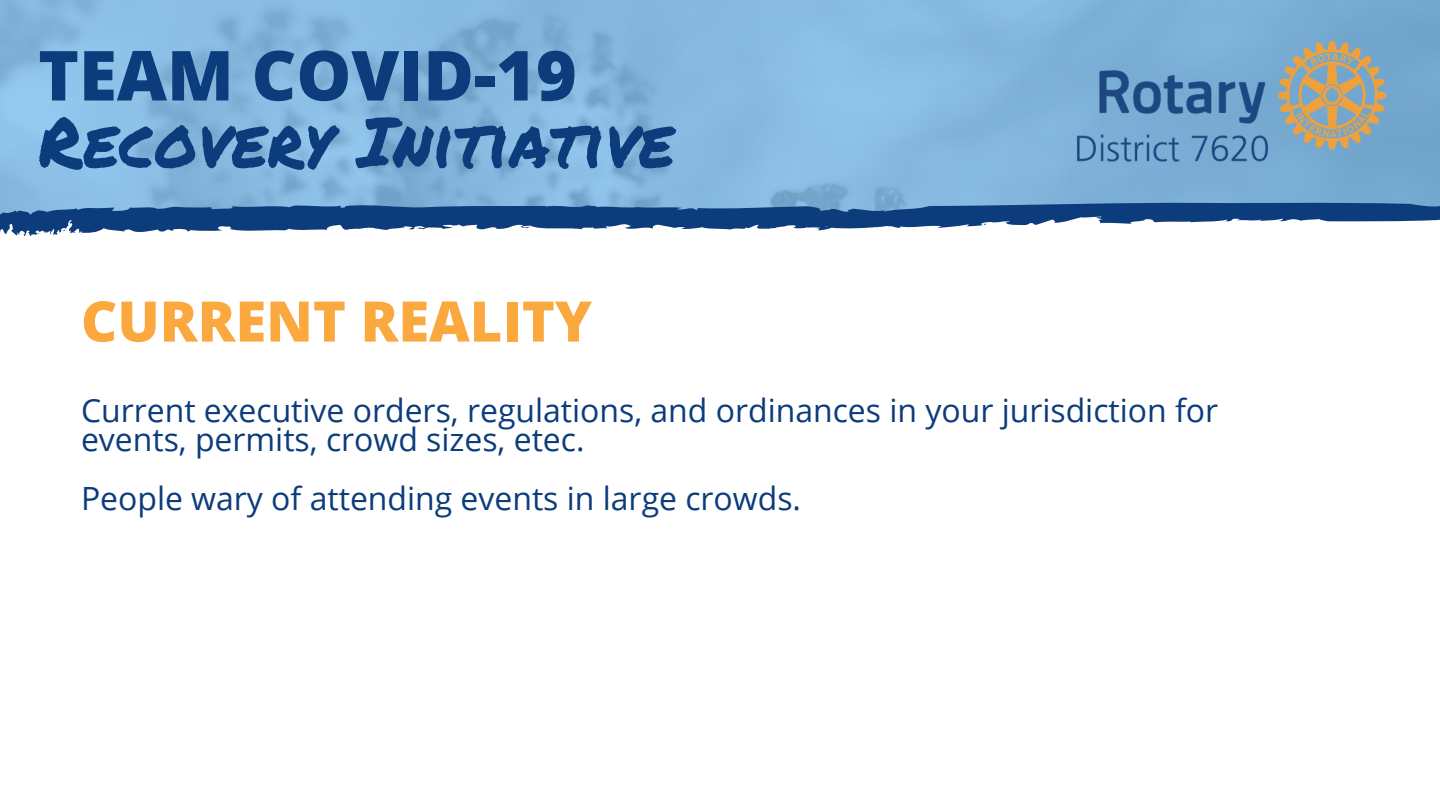
<style>
.page{position:relative;width:1440px;height:810px;background:#fff}
.page>*{position:absolute;margin:0;border:0;box-sizing:border-box;transform-origin:0 0}
.t1{font:69.1px "Permanent Marker";color:#0c3c7c}
.t2{font:800 69.1px "Open Sans";color:#0c3c7c}
.t3{font:800 56px "Open Sans";color:#fba93e}
.t4{font:32px/29.5px "Open Sans";color:#0c3c7c}
</style>
<div class="page">
<svg style="left:0;top:0;width:1440px;height:200px;background:#84b7de"></svg>
<img style="left:1041px;top:26px;width:363px;height:157px">
<svg style="left:0;top:200px;width:1440px;height:36px;fill:#0c3c7c"></svg>
<h1 class="t2" style="left:38px;top:27px;width:540px">TEAM COVID-19</h1>
<h1 class="t1" style="left:38px;top:91px;width:638px">Recovery Initiative</h1>
<h2 class="t3" style="left:81px;top:282px;width:513px">CURRENT REALITY</h2>
<p class="t4" style="left:81px;top:395px;width:1139px">Current executive orders, regulations, and ordinances in your jurisdiction for events, permits, crowd sizes, etec.</p>
<p class="t4" style="left:81px;top:483px;width:722px">People wary of attending events in large crowds.</p>
</div>
